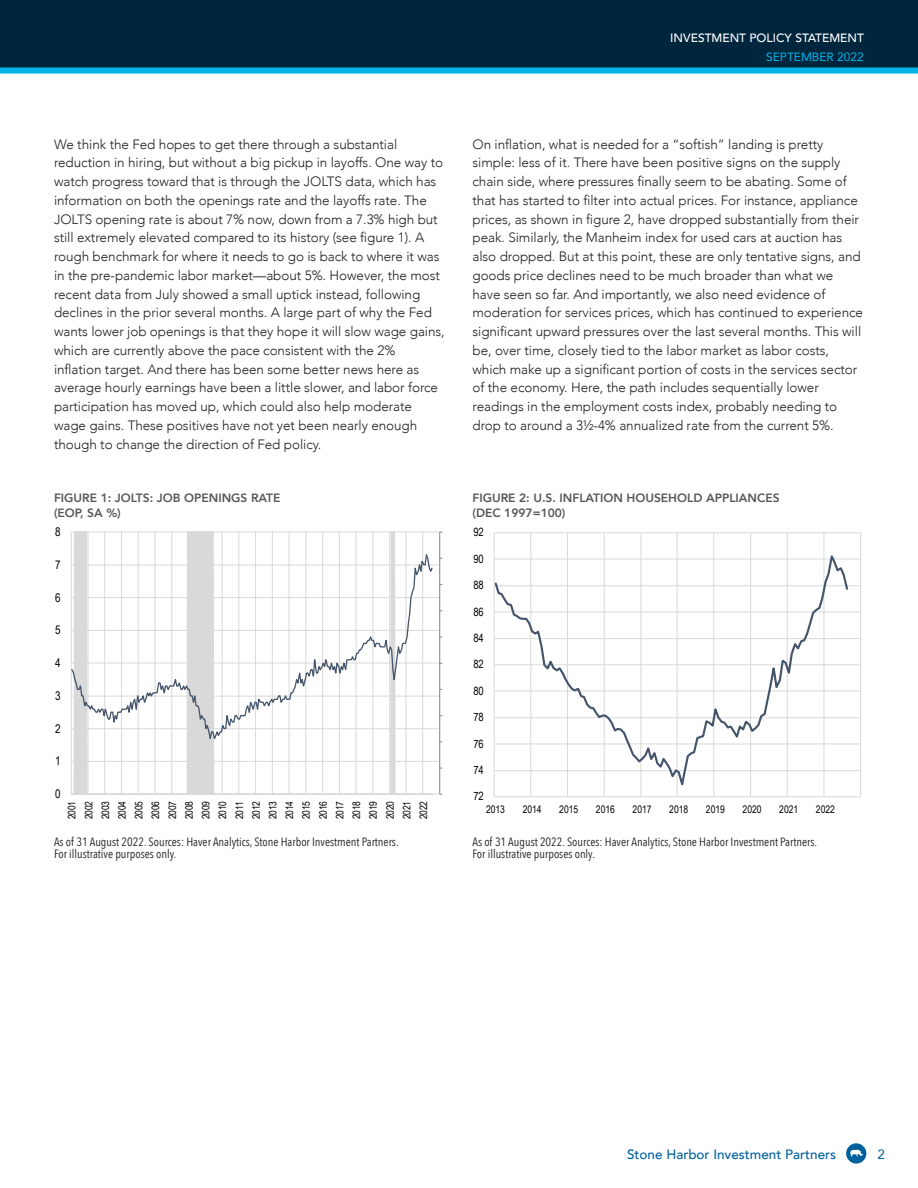
<style>
.page{position:relative;width:918px;height:1188px;background:#fff}
.page>*{position:absolute;margin:0;border:0;box-sizing:border-box;transform-origin:0 0}
.t1{font:300 13.5px/18.8px "Avenir";letter-spacing:-.005em;color:#231f20}
.t2{font:500 13.5px "Avenir";color:#00619c}
.t3{font:13.5px "Avenir";color:#00619c}
.t4{font:12px/12px "Avenir Next Condensed";color:#231f20}
.t5{font:800 12px/15px "Avenir";color:#57585a}
.t6{font:500 12px "Avenir";color:#fff}
.t7{font:12px "Avenir";color:#00b4e6}
.t8{font:12px "Arial Narrow";color:#000}
.t9{font:11.4px "Arial Narrow";letter-spacing:-.04em;color:#000}
.t10{font:10.5px "Arial Narrow";color:#000}
.t11{font:10.35px/16.8px "Arial Narrow";letter-spacing:-.04em;color:#000;text-align:justify}
</style>
<div class="page">
<div style="left:846px;top:1143px;width:20px;height:21px;background:#00619c;border-radius:50%"></div>
<svg style="left:850px;top:1150px;width:13px;height:6px"></svg>
<div style="left:0;top:0;width:918px;height:68px;background:#00263e"></div>
<div style="left:0;top:68px;width:918px;height:6px;background:#00b4e6"></div>
<hr style="left:71px;top:761px;width:369px;height:1px;background:#d9d9d9">
<hr style="left:71px;top:728px;width:369px;height:1px;background:#d9d9d9">
<hr style="left:71px;top:696px;width:369px;height:1px;background:#d9d9d9">
<hr style="left:71px;top:663px;width:369px;height:1px;background:#d9d9d9">
<hr style="left:71px;top:630px;width:369px;height:1px;background:#d9d9d9">
<hr style="left:71px;top:597px;width:369px;height:1px;background:#d9d9d9">
<hr style="left:71px;top:565px;width:369px;height:1px;background:#d9d9d9">
<hr style="left:71px;top:532px;width:369px;height:1px;background:#d9d9d9">
<svg style="left:71px;top:532px;width:176px;height:261px"></svg>
<svg style="left:247px;top:532px;width:181px;height:261px"></svg>
<svg style="left:260px;top:792px;width:174px;height:2px"></svg>
<hr style="left:85px;top:793px;width:177px;height:1px;background:#d9d9d9">
<svg style="left:71px;top:792px;width:16px;height:2px"></svg>
<hr style="left:439px;top:532px;width:1px;height:262px;background:#898989">
<hr style="left:71px;top:794px;width:369px;height:1px;background:#d9d9d9">
<svg style="left:71px;top:553px;width:363px;height:192px"></svg>
<hr style="left:494px;top:770px;width:367px;height:1px;background:#d9d9d9">
<hr style="left:494px;top:744px;width:367px;height:1px;background:#d9d9d9">
<hr style="left:494px;top:717px;width:367px;height:1px;background:#d9d9d9">
<hr style="left:494px;top:691px;width:367px;height:1px;background:#d9d9d9">
<hr style="left:494px;top:664px;width:367px;height:1px;background:#d9d9d9">
<hr style="left:494px;top:638px;width:367px;height:1px;background:#d9d9d9">
<hr style="left:494px;top:612px;width:367px;height:1px;background:#d9d9d9">
<hr style="left:494px;top:585px;width:367px;height:1px;background:#d9d9d9">
<hr style="left:494px;top:559px;width:367px;height:1px;background:#d9d9d9">
<hr style="left:494px;top:532px;width:367px;height:1px;background:#d9d9d9">
<hr style="left:494px;top:533px;width:1px;height:264px;background:#d9d9d9">
<hr style="left:530px;top:533px;width:1px;height:264px;background:#d9d9d9">
<hr style="left:567px;top:533px;width:1px;height:264px;background:#d9d9d9">
<hr style="left:604px;top:533px;width:1px;height:264px;background:#d9d9d9">
<hr style="left:641px;top:533px;width:1px;height:264px;background:#d9d9d9">
<hr style="left:677px;top:533px;width:1px;height:264px;background:#d9d9d9">
<hr style="left:713px;top:533px;width:1px;height:264px;background:#d9d9d9">
<hr style="left:750px;top:533px;width:1px;height:264px;background:#d9d9d9">
<hr style="left:787px;top:533px;width:1px;height:264px;background:#d9d9d9">
<hr style="left:824px;top:533px;width:1px;height:264px;background:#d9d9d9">
<hr style="left:860px;top:533px;width:1px;height:264px;background:#d9d9d9">
<hr style="left:494px;top:797px;width:367px;height:1px;background:#d9d9d9">
<svg style="left:494px;top:549px;width:356px;height:244px"></svg>
<p class="t6" style="left:670px;top:27px;width:195px">INVESTMENT POLICY STATEMENT</p>
<p class="t7" style="left:766px;top:47px;width:99px">SEPTEMBER 2022</p>
<p class="t1" style="left:54px;top:134px;width:392px">We think the Fed hopes to get there through a substantial reduction in hiring, but without a big pickup in layoffs. One way to watch progress toward that is through the JOLTS data, which has information on both the openings rate and the layoffs rate. The JOLTS opening rate is about 7% now, down from a 7.3% high but still extremely elevated compared to its history (see figure 1). A rough benchmark for where it needs to go is back to where it was in the pre-pandemic labor market—about 5%. However, the most recent data from July showed a small uptick instead, following declines in the prior several months. A large part of why the Fed wants lower job openings is that they hope it will slow wage gains, which are currently above the pace consistent with the 2% inflation target. And there has been some better news here as average hourly earnings have been a little slower, and labor force participation has moved up, which could also help moderate wage gains. These positives have not yet been nearly enough though to change the direction of Fed policy.</p>
<p class="t1" style="left:472px;top:135px;width:392px">On inflation, what is needed for a “softish” landing is pretty simple: less of it. There have been positive signs on the supply chain side, where pressures finally seem to be abating. Some of that has started to filter into actual prices. For instance, appliance prices, as shown in figure 2, have dropped substantially from their peak. Similarly, the Manheim index for used cars at auction has also dropped. But at this point, these are only tentative signs, and goods price declines need to be much broader than what we have seen so far. And importantly, we also need evidence of moderation for services prices, which has continued to experience significant upward pressures over the last several months. This will be, over time, closely tied to the labor market as labor costs, which make up a significant portion of costs in the services sector of the economy. Here, the path includes sequentially lower readings in the employment costs index, probably needing to drop to around a 3½-4% annualized rate from the current 5%.</p>
<p class="t5" style="left:54px;top:491px;width:228px">FIGURE 1: JOLTS: JOB OPENINGS RATE (EOP, SA %)</p>
<p class="t8" style="left:55px;top:523px;width:7px">8</p>
<p class="t8" style="left:55px;top:556px;width:7px">7</p>
<p class="t8" style="left:55px;top:589px;width:7px">6</p>
<p class="t8" style="left:55px;top:621px;width:7px">5</p>
<p class="t8" style="left:55px;top:654px;width:7px">4</p>
<p class="t8" style="left:55px;top:687px;width:7px">3</p>
<p class="t8" style="left:55px;top:720px;width:7px">2</p>
<p class="t8" style="left:55px;top:752px;width:7px">1</p>
<p class="t8" style="left:55px;top:785px;width:7px">0</p>
<p class="t11" style="left:63px;top:819px;width:20px;rotate:-90deg">2001<br>2002<br>2003<br>2004<br>2005<br>2006<br>2007<br>2008<br>2009<br>2010<br>2011<br>2012<br>2013<br>2014<br>2015<br>2016<br>2017<br>2018<br>2019<br>2020<br>2021<br>2022</p>
<p class="t4" style="left:54px;top:835px;width:346px">As of 31 August 2022. Sources: Haver Analytics, Stone Harbor Investment Partners.<br>For illustrative purposes only.</p>
<p class="t5" style="left:472px;top:491px;width:309px">FIGURE 2: U.S. INFLATION HOUSEHOLD APPLIANCES (DEC 1997=100)</p>
<p class="t9" style="left:474px;top:524px;width:11px">92</p>
<p class="t9" style="left:474px;top:550px;width:11px">90</p>
<p class="t9" style="left:474px;top:577px;width:11px">88</p>
<p class="t9" style="left:474px;top:603px;width:11px">86</p>
<p class="t9" style="left:474px;top:630px;width:11px">84</p>
<p class="t9" style="left:474px;top:656px;width:11px">82</p>
<p class="t9" style="left:474px;top:682px;width:11px">80</p>
<p class="t9" style="left:474px;top:709px;width:11px">78</p>
<p class="t9" style="left:474px;top:735px;width:11px">76</p>
<p class="t9" style="left:474px;top:762px;width:11px">74</p>
<p class="t9" style="left:474px;top:788px;width:11px">72</p>
<p class="t10" style="left:486px;top:802px;width:21px">2013</p>
<p class="t10" style="left:523px;top:802px;width:21px">2014</p>
<p class="t10" style="left:559px;top:802px;width:21px">2015</p>
<p class="t10" style="left:596px;top:802px;width:21px">2016</p>
<p class="t10" style="left:633px;top:802px;width:21px">2017</p>
<p class="t10" style="left:669px;top:802px;width:21px">2018</p>
<p class="t10" style="left:706px;top:802px;width:21px">2019</p>
<p class="t10" style="left:743px;top:802px;width:21px">2020</p>
<p class="t10" style="left:779px;top:802px;width:21px">2021</p>
<p class="t10" style="left:816px;top:802px;width:21px">2022</p>
<p class="t4" style="left:472px;top:835px;width:346px">As of 31 August 2022. Sources: Haver Analytics, Stone Harbor Investment Partners.<br>For illustrative purposes only.</p>
<p class="t2" style="left:627px;top:1142px;width:211px">Stone Harbor Investment Partners</p>
<p class="t3" style="left:877px;top:1143px;width:9px">2</p>
</div>
